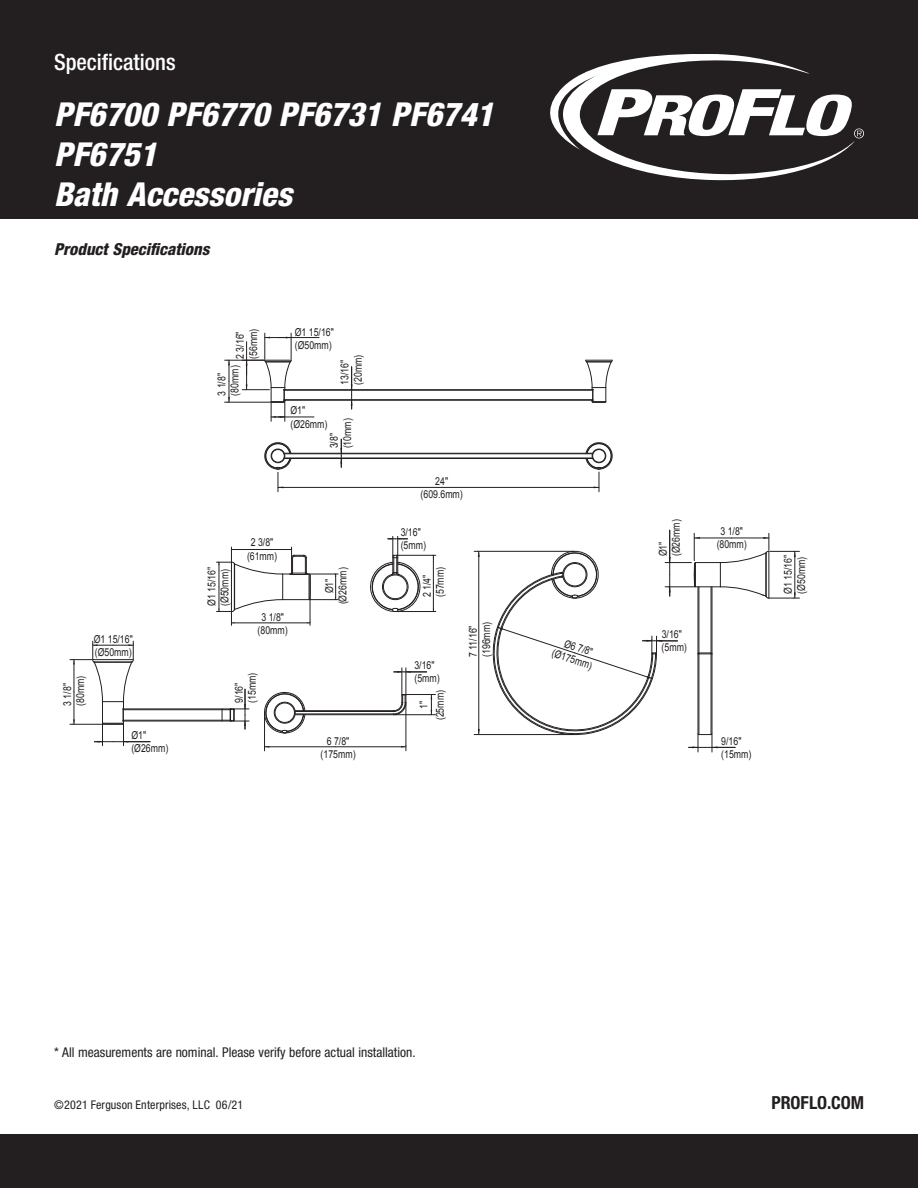
<style>
.page{position:relative;width:918px;height:1188px;background:#fff}
.page>*{position:absolute;margin:0;border:0;box-sizing:border-box;transform-origin:0 0}
.t1{font:italic 800 condensed 33px/39.6px "Helvetica Neue LT Std";color:#fff}
.t2{font:500 condensed 22.5px "Helvetica Neue LT Std";color:#fff}
.t3{font:700 condensed 18px "Helvetica Neue LT Std";color:#231f20}
.t4{font:italic 800 condensed 16.5px "Helvetica Neue LT Std";color:#231f20}
.t5{font:condensed 13.5px "Helvetica Neue LT Std";color:#231f20}
.t6{font:condensed 12px "Helvetica Neue LT Std";letter-spacing:.01em;color:#231f20}
.t7{font:10.95px/13px "Arial";color:#231f20;scale:.8 1}
</style>
<div class="page">
<div style="left:0;top:0;width:918px;height:219px;background:#231f20"></div>
<svg style="left:550px;top:54px;width:314px;height:126px"></svg>
<div style="left:0;top:1134px;width:918px;height:54px;background:#231f20"></div>
<hr style="left:278px;top:487px;width:160px;height:1px;background:#231f20">
<hr style="left:438px;top:487px;width:161px;height:1px;background:#231f20">
<svg style="left:340px;top:439px;width:2px;height:28px"></svg>
<hr style="left:278px;top:337px;width:41px;height:1px;background:#231f20">
<hr style="left:278px;top:417px;width:36px;height:1px;background:#231f20">
<hr style="left:228px;top:360px;width:36px;height:1px;background:#231f20">
<hr style="left:228px;top:402px;width:43px;height:1px;background:#231f20">
<svg style="left:225px;top:360px;width:5px;height:43px"></svg>
<svg style="left:351px;top:367px;width:2px;height:42px"></svg>
<hr style="left:284px;top:458px;width:308px;height:1px;background:#231f20">
<hr style="left:284px;top:454px;width:308px;height:1px;background:#231f20">
<hr style="left:284px;top:453px;width:309px;height:1px;background:#231f20">
<hr style="left:284px;top:400px;width:309px;height:1px;background:#231f20">
<hr style="left:284px;top:399px;width:309px;height:1px;background:#231f20">
<hr style="left:284px;top:390px;width:309px;height:1px;background:#231f20">
<hr style="left:284px;top:389px;width:309px;height:1px;background:#231f20">
<svg style="left:264px;top:442px;width:27px;height:50px"></svg>
<svg style="left:586px;top:442px;width:27px;height:50px"></svg>
<svg style="left:242px;top:333px;width:50px;height:88px"></svg>
<svg style="left:585px;top:360px;width:27px;height:43px"></svg>
<hr style="left:477px;top:734px;width:97px;height:1px;background:#231f20">
<hr style="left:477px;top:551px;width:97px;height:1px;background:#231f20">
<hr style="left:479px;top:643px;width:1px;height:92px;background:#231f20">
<hr style="left:479px;top:551px;width:1px;height:92px;background:#231f20">
<svg style="left:474px;top:729px;width:6px;height:6px"></svg>
<svg style="left:474px;top:551px;width:6px;height:6px"></svg>
<hr style="left:669px;top:530px;width:1px;height:45px;background:#231f20">
<svg style="left:487px;top:533px;width:312px;height:219px"></svg>
<hr style="left:397px;top:555px;width:36px;height:1px;background:#231f20">
<hr style="left:396px;top:611px;width:37px;height:1px;background:#231f20">
<svg style="left:433px;top:555px;width:3px;height:57px"></svg>
<svg style="left:370px;top:536px;width:51px;height:77px"></svg>
<svg style="left:217px;top:547px;width:121px;height:78px"></svg>
<hr style="left:406px;top:703px;width:1px;height:43px;background:#231f20">
<hr style="left:264px;top:714px;width:1px;height:32px;background:#231f20">
<hr style="left:335px;top:747px;width:71px;height:1px;background:#231f20">
<hr style="left:265px;top:747px;width:70px;height:1px;background:#231f20">
<svg style="left:401px;top:746px;width:6px;height:5px"></svg>
<svg style="left:264px;top:746px;width:5px;height:5px"></svg>
<hr style="left:295px;top:714px;width:99px;height:1px;background:#231f20">
<hr style="left:295px;top:711px;width:99px;height:1px;background:#231f20">
<hr style="left:295px;top:710px;width:99px;height:1px;background:#231f20">
<hr style="left:123px;top:721px;width:108px;height:1px;background:#231f20">
<hr style="left:123px;top:720px;width:107px;height:1px;background:#231f20">
<hr style="left:123px;top:709px;width:108px;height:1px;background:#231f20">
<svg style="left:222px;top:709px;width:1px;height:12px"></svg>
<svg style="left:264px;top:691px;width:41px;height:43px"></svg>
<svg style="left:70px;top:641px;width:80px;height:105px"></svg>
<svg style="left:393px;top:668px;width:42px;height:47px"></svg>
<svg style="left:230px;top:689px;width:19px;height:40px"></svg>
<h2 class="t2" style="left:54px;top:49px;width:123px">Specifications</h2>
<h1 class="t1" style="left:54px;top:95px;width:441px">PF6700 PF6770 PF6731 PF6741<br>PF6751<br>Bath Accessories</h1>
<h3 class="t4" style="left:54px;top:239px;width:157px">Product Specifications</h3>
<p class="t7" style="left:295px;top:325px;width:50px">Ø1 15/16" (Ø50mm)</p>
<p class="t7" style="left:234px;top:359px;width:39px;rotate:-90deg">2 3/16" (56mm)</p>
<p class="t7" style="left:215px;top:396px;width:39px;rotate:-90deg">3 1/8" (80mm)</p>
<p class="t7" style="left:338px;top:385px;width:39px;rotate:-90deg">13/16" (20mm)</p>
<p class="t7" style="left:94px;top:632px;width:50px">Ø1 15/16" (Ø50mm)</p>
<p class="t7" style="left:61px;top:706px;width:39px;rotate:-90deg">3 1/8" (80mm)</p>
<p class="t7" style="left:291px;top:404px;width:48px">Ø1" (Ø26mm)</p>
<p class="t7" style="left:328px;top:448px;width:39px;rotate:-90deg">3/8" (10mm)</p>
<p class="t7" style="left:247px;top:536px;width:39px;text-align:center">2 3/8" (61mm)</p>
<p class="t7" style="left:205px;top:606px;width:50px;rotate:-90deg">Ø1 15/16" (Ø50mm)</p>
<p class="t7" style="left:323px;top:604px;width:48px;text-align:center;rotate:-90deg">Ø1" (Ø26mm)</p>
<p class="t7" style="left:258px;top:610px;width:39px;text-align:center">3 1/8" (80mm)</p>
<p class="t7" style="left:421px;top:474px;width:54px;text-align:center">24" (609.6mm)</p>
<p class="t7" style="left:401px;top:526px;width:33px">3/16" (5mm)</p>
<p class="t7" style="left:420px;top:597px;width:39px;rotate:-90deg">2 1/4" (57mm)</p>
<p class="t7" style="left:466px;top:657px;width:45px;rotate:-90deg">7 11/16" (196mm)</p>
<p class="t7" style="left:232px;top:703px;width:39px;rotate:-90deg">9/16" (15mm)</p>
<p class="t7" style="left:414px;top:659px;width:33px">3/16" (5mm)</p>
<p class="t7" style="left:415px;top:720px;width:39px;line-height:16.4px;text-align:center;rotate:-90deg">1" (25mm)</p>
<p class="t7" style="left:131px;top:729px;width:48px">Ø1" (Ø26mm)</p>
<p class="t7" style="left:321px;top:734px;width:45px;text-align:center">6 7/8" (175mm)</p>
<p class="t7" style="left:656px;top:556px;width:48px;rotate:-90deg">Ø1" (Ø26mm)</p>
<p class="t7" style="left:558px;top:634px;width:54px;text-align:center;rotate:18deg">Ø6 7/8" (Ø175mm)</p>
<p class="t7" style="left:662px;top:627px;width:33px">3/16" (5mm)</p>
<p class="t7" style="left:717px;top:525px;width:39px;text-align:center">3 1/8" (80mm)</p>
<p class="t7" style="left:721px;top:735px;width:39px">9/16" (15mm)</p>
<p class="t7" style="left:781px;top:594px;width:50px;rotate:-90deg">Ø1 15/16" (Ø50mm)</p>
<p class="t5" style="left:54px;top:1045px;width:363px">* All measurements are nominal. Please verify before actual installation.</p>
<p class="t6" style="left:54px;top:1097px;width:190px">©2021 Ferguson Enterprises, LLC 06/21</p>
<h3 class="t3" style="left:771px;top:1091px;width:94px">PROFLO.COM</h3>
</div>
